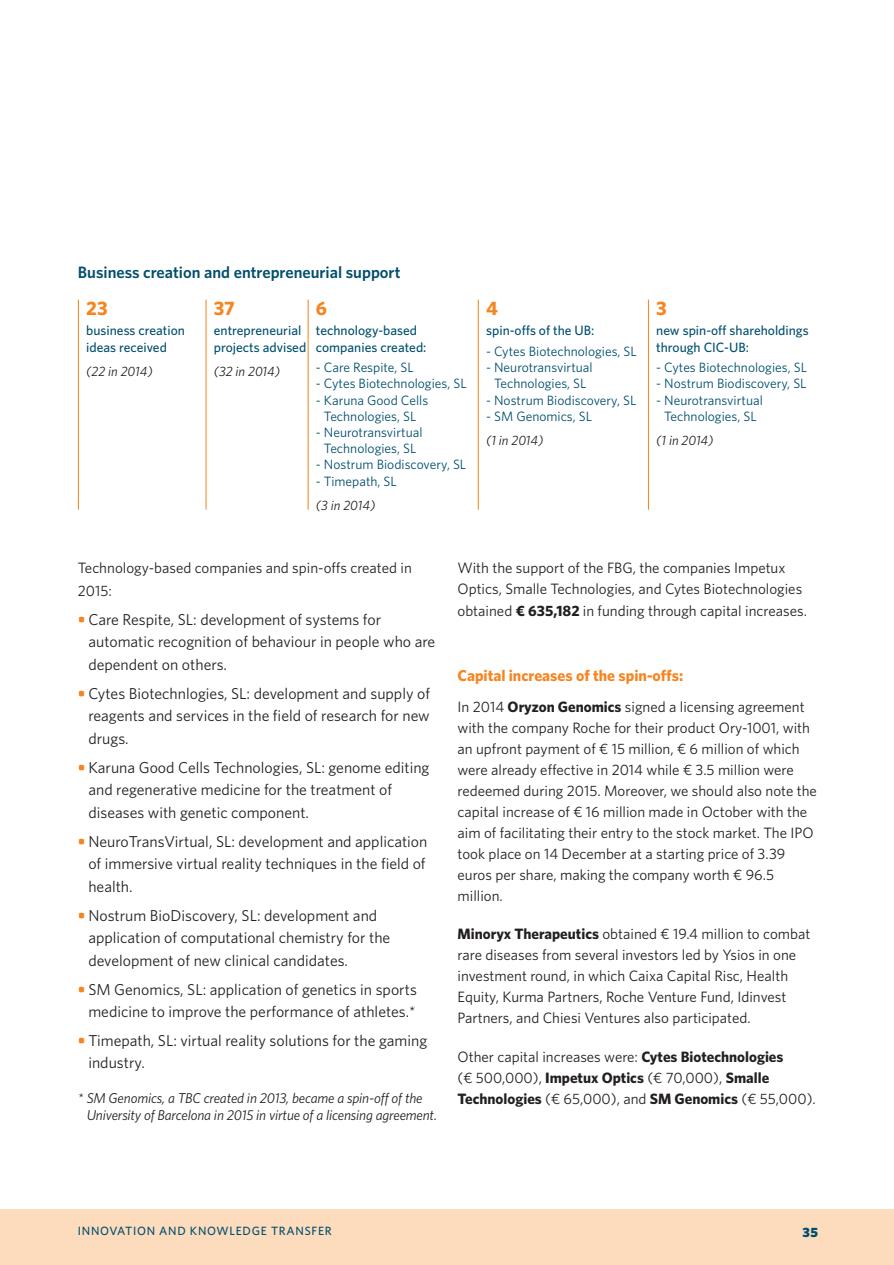
<style>
.page{position:relative;width:894px;height:1265px;background:#fff}
.page>*{position:absolute;margin:0;border:0;box-sizing:border-box;transform-origin:0 0}
.t1{font:700 19.5px "Whitney";color:#f58520}
.títol_esquema{font:600 16.5px "Whitney";color:#014f6e}
.t2{font:15.75px/22.5px "Whitney";color:#231f20}
._4t_nivell{font:700 15.75px "Whitney";color:#f58520}
.Text_general{font:15px/21px "Whitney";color:#231f20}
._4t_nivell-2{font:15px/21px "Whitney";color:#231f20}
.Text_general-2{font:italic 14.25px/17.1px "Whitney";letter-spacing:-.01em;color:#231f20}
.t3{font:13.5px/16.2px "Whitney";color:#014f6e;text-align:center}
.t4{font:500 13.5px/16.2px "Whitney";color:#014f6e}
.t5{font:italic 13.5px "Whitney";color:#231f20}
.t6{font:900 13.5px "Whitney";color:#014f6e}
.t7{font:500 12px "Whitney";letter-spacing:.06em;color:#014f6e}
.s1{font-weight:700;color:#f58520}
.s2{font-weight:700}
</style>
<div class="page">
<div style="left:1px;top:1209px;width:893px;height:55px;background:#fddcbd"></div>
<hr style="left:0;top:1209px;width:1px;height:55px;background:#fddcbd">
<hr style="left:78px;top:299px;width:1px;height:210px;background:#f58520">
<hr style="left:205px;top:299px;width:1px;height:210px;background:#f58520">
<hr style="left:307px;top:299px;width:2px;height:210px;background:#f58520">
<hr style="left:478px;top:299px;width:1px;height:210px;background:#f58520">
<hr style="left:648px;top:299px;width:1px;height:210px;background:#f58520">
<p class="títol_esquema" style="left:78px;top:261px;width:324px">Business creation and entrepreneurial support</p>
<p class="t1" style="left:86px;top:295px;width:23px">23</p>
<p class="t4" style="left:86px;top:322px;width:100px">business creation ideas received</p>
<p class="t5" style="left:86px;top:362px;width:68px">(22 in 2014)</p>
<p class="t1" style="left:316px;top:295px;width:13px">6</p>
<p class="t4" style="left:316px;top:322px;width:112px">technology-based companies created:</p>
<p class="t3" style="left:316px;top:359px;width:99px">- Care Respite, SL</p>
<p class="t3" style="left:316px;top:375px;width:152px">- Cytes Biotechnologies, SL</p>
<p class="t3" style="left:316px;top:391px;width:114px">- Karuna Good Cells<br>Technologies, SL</p>
<p class="t3" style="left:316px;top:423px;width:108px">- Neurotransvirtual<br>Technologies, SL</p>
<p class="t3" style="left:316px;top:456px;width:152px">- Nostrum Biodiscovery, SL</p>
<p class="t3" style="left:316px;top:472px;width:82px">- Timepath, SL</p>
<p class="t5" style="left:316px;top:496px;width:61px">(3 in 2014)</p>
<p class="t1" style="left:214px;top:295px;width:22px">37</p>
<p class="t4" style="left:214px;top:322px;width:94px">entrepreneurial projects advised</p>
<p class="t5" style="left:214px;top:362px;width:68px">(32 in 2014)</p>
<p class="t1" style="left:486px;top:295px;width:13px">4</p>
<p class="t4" style="left:486px;top:322px;width:110px">spin-offs of the UB:</p>
<p class="t3" style="left:486px;top:342px;width:152px">- Cytes Biotechnologies, SL</p>
<p class="t3" style="left:486px;top:359px;width:108px">- Neurotransvirtual<br>Technologies, SL</p>
<p class="t3" style="left:486px;top:391px;width:152px">- Nostrum Biodiscovery, SL</p>
<p class="t3" style="left:486px;top:407px;width:107px">- SM Genomics, SL</p>
<p class="t5" style="left:486px;top:431px;width:59px">(1 in 2014)</p>
<p class="t1" style="left:656px;top:295px;width:12px">3</p>
<p class="t4" style="left:656px;top:322px;width:154px">new spin-off shareholdings through CIC-UB:</p>
<p class="t3" style="left:656px;top:359px;width:152px">- Cytes Biotechnologies, SL</p>
<p class="t3" style="left:656px;top:375px;width:152px">- Nostrum Biodiscovery, SL</p>
<p class="t3" style="left:656px;top:391px;width:108px">- Neurotransvirtual<br>Technologies, SL</p>
<p class="t5" style="left:656px;top:431px;width:59px">(1 in 2014)</p>
<p class="Text_general" style="left:78px;top:556px;width:335px;line-height:22.5px">Technology-based companies and spin-offs created in<br>2015:</p>
<p class="t2" style="left:88px;top:607px;width:348px;text-indent:-10px"><span class="s1">•</span> Care Respite, SL: development of systems for automatic recognition of behaviour in people who are dependent on others.</p>
<p class="t2" style="left:88px;top:681px;width:343px;text-align:justify;text-indent:-10px"><span class="s1">•</span> Cytes Biotechnlogies, SL: development and supply of reagents and services in the field of research for new drugs.</p>
<p class="t2" style="left:88px;top:755px;width:343px;text-indent:-10px"><span class="s1">•</span> Karuna Good Cells Technologies, SL: genome editing and regenerative medicine for the treatment of diseases with genetic component.</p>
<p class="t2" style="left:88px;top:829px;width:340px;text-align:justify;text-indent:-10px"><span class="s1">•</span> NeuroTransVirtual, SL: development and application of immersive virtual reality techniques in the field of health.</p>
<p class="t2" style="left:88px;top:903px;width:303px;text-indent:-10px"><span class="s1">•</span> Nostrum BioDiscovery, SL: development and application of computational chemistry for the development of new clinical candidates.</p>
<p class="t2" style="left:78px;top:977px;width:340px;text-align:center"><span class="s1">•</span> SM Genomics, SL: application of genetics in sports medicine to improve the performance of athletes.*</p>
<p class="t2" style="left:88px;top:1028px;width:340px;text-indent:-10px"><span class="s1">•</span> Timepath, SL: virtual reality solutions for the gaming industry.</p>
<p class="Text_general-2" style="left:87px;top:1088px;width:352px;text-indent:-9px">* SM Genomics, a TBC created in 2013, became a spin-off of the<br>University of Barcelona in 2015 in virtue of a licensing agreement.</p>
<p class="Text_general" style="left:457px;top:557px;width:351px">With the support of the FBG, the companies Impetux<br>Optics, Smalle Technologies, and Cytes Biotechnologies obtained <span class="s2">€ 635,182</span> in funding through capital increases.</p>
<p class="_4t_nivell" style="left:457px;top:664px;width:227px">Capital increases of the spin-offs:</p>
<p class="_4t_nivell-2" style="left:457px;top:696px;width:361px">In 2014 <span class="s2">Oryzon Genomics</span> signed a licensing agreement with the company Roche for their product Ory-1001, with an upfront payment of € 15 million, € 6 million of which were already effective in 2014 while € 3.5 million were redeemed during 2015. Moreover, we should also note the capital increase of € 16 million made in October with the aim of facilitating their entry to the stock market. The IPO took place on 14 December at a starting price of 3.39 euros per share, making the company worth € 96.5 million.</p>
<p class="Text_general" style="left:457px;top:923px;width:354px"><span class="s2">Minoryx Therapeutics</span> obtained € 19.4 million to combat rare diseases from several investors led by Ysios in one investment round, in which Caixa Capital Risc, Health Equity, Kurma Partners, Roche Venture Fund, Idinvest Partners, and Chiesi Ventures also participated.</p>
<p class="Text_general" style="left:457px;top:1045px;width:360px">Other capital increases were: <span class="s2">Cytes Biotechnologies<br></span>(€ 500,000), <span class="s2">Impetux Optics</span> (€ 70,000), <span class="s2">Smalle<br>Technologies</span> (€ 65,000), and <span class="s2">SM Genomics</span> (€ 55,000).</p>
<p class="t7" style="left:78px;top:1222px;width:255px">INNOVATION AND KNOWLEDGE TRANSFER</p>
<p class="t6" style="left:802px;top:1222px;width:17px">35</p>
</div>
